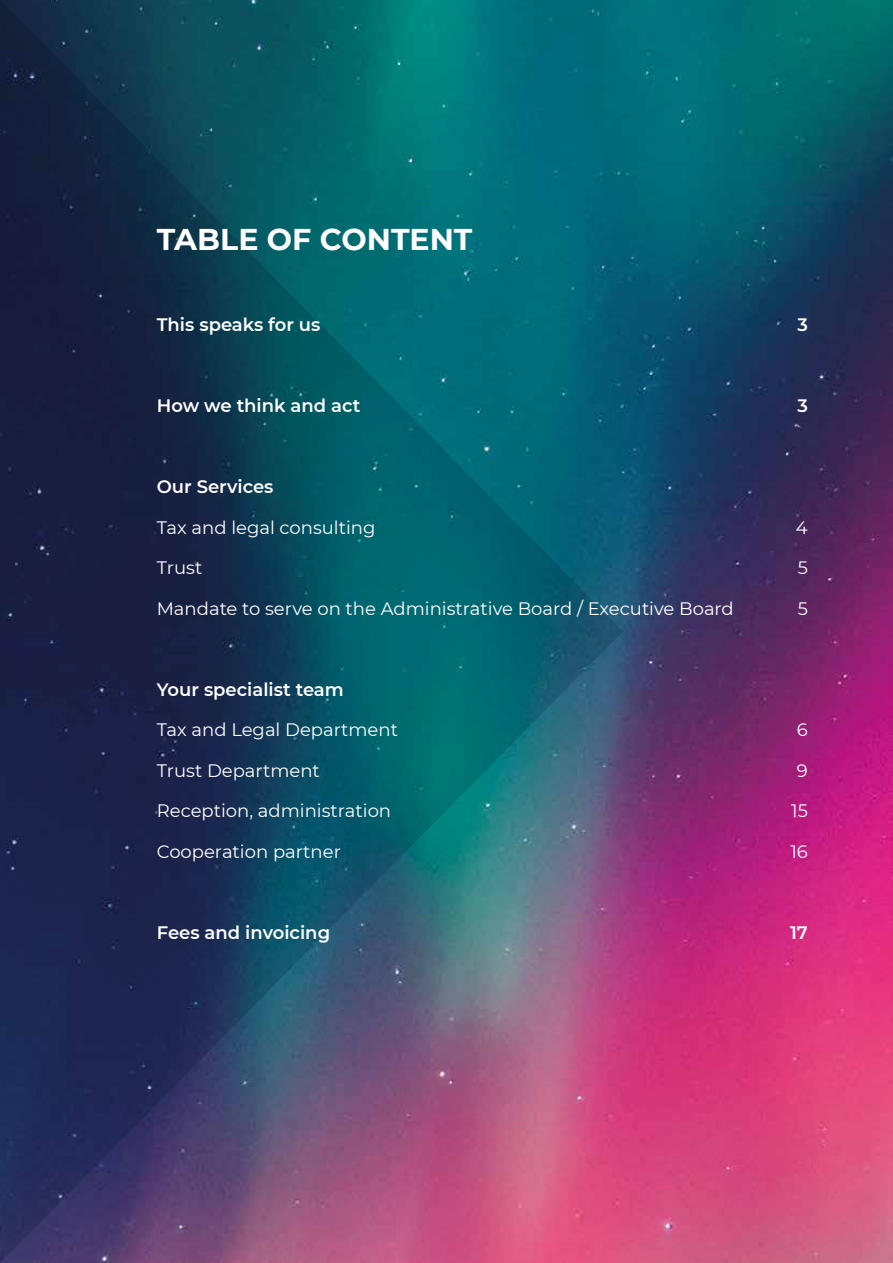
<style>
.page{position:relative;width:893px;height:1263px;background:#fff}
.page>*{position:absolute;margin:0;border:0;box-sizing:border-box;transform-origin:0 0}
.t1{font:700 30px "Montserrat";color:#fff}
.t2{font:18px "Montserrat";color:#fff}
.t3{font:600 18px "Montserrat";color:#fff}
</style>
<div class="page">
<img style="left:623px;top:0;width:270px;height:1263px">
<img style="left:0;top:0;width:623px;height:1263px">
<h1 class="t1" style="left:157px;top:218px;width:317px">TABLE OF CONTENT</h1>
<p class="t3" style="left:157px;top:312px;width:165px">This speaks for us</p>
<p class="t3" style="left:797px;top:312px;width:12px">3</p>
<p class="t3" style="left:157px;top:393px;width:205px">How we think and act</p>
<p class="t3" style="left:797px;top:393px;width:12px">3</p>
<p class="t3" style="left:157px;top:474px;width:118px">Our Services</p>
<p class="t2" style="left:157px;top:515px;width:220px">Tax and legal consulting</p>
<p class="t2" style="left:796px;top:515px;width:13px">4</p>
<p class="t2" style="left:157px;top:555px;width:47px">Trust</p>
<p class="t2" style="left:798px;top:555px;width:12px">5</p>
<p class="t2" style="left:157px;top:596px;width:578px">Mandate to serve on the Administrative Board / Executive Board</p>
<p class="t2" style="left:798px;top:596px;width:12px">5</p>
<p class="t3" style="left:157px;top:676px;width:189px">Your specialist team</p>
<p class="t2" style="left:157px;top:717px;width:243px">Tax and Legal Department</p>
<p class="t2" style="left:797px;top:717px;width:12px">6</p>
<p class="t2" style="left:157px;top:758px;width:165px">Trust Department</p>
<p class="t2" style="left:797px;top:758px;width:12px">9</p>
<p class="t2" style="left:157px;top:798px;width:236px">Reception, administration</p>
<p class="t2" style="left:791px;top:798px;width:18px">15</p>
<p class="t2" style="left:157px;top:839px;width:186px">Cooperation partner</p>
<p class="t2" style="left:790px;top:839px;width:19px">16</p>
<p class="t3" style="left:157px;top:919px;width:175px">Fees and invoicing</p>
<p class="t3" style="left:790px;top:919px;width:19px">17</p>
</div>
